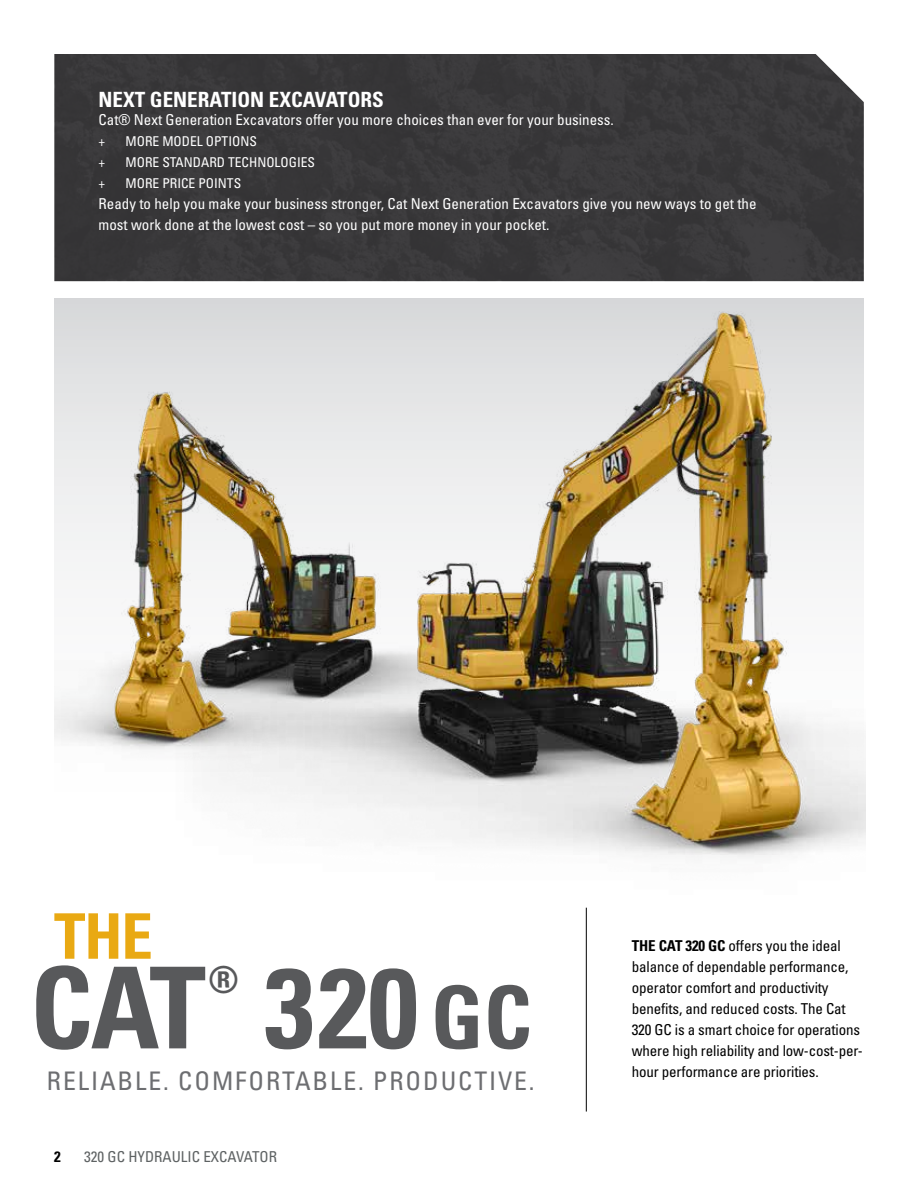
<style>
.page{position:relative;width:918px;height:1188px;background:#fff}
.page>*{position:absolute;margin:0;border:0;box-sizing:border-box;transform-origin:0 0}
.t1{font:700 condensed 113.1px "Univers LT Std";letter-spacing:-.01em;color:#58595b}
.t2{font:700 condensed 62.85px "Univers LT Std";color:#e9a913}
.t3{font:700 condensed 37.2px "Univers LT Std";color:#58595b}
.t4{font:condensed 25.65px "Univers LT Std";letter-spacing:.075em;color:#6d6e71}
.t5{font:700 condensed 21px "Univers LT Std";color:#fff}
.t6{font:condensed 15px/21px "Univers LT Std";color:#fff}
.t7{font:condensed 15px/21px "Univers LT Std";letter-spacing:-.01em;color:#000}
.t8{font:condensed 15px "Univers LT Std";color:#5e6263}
.t9{font:700 condensed 15px "Univers LT Std";color:#000}
.t10{font:condensed 13.5px "Univers LT Std";color:#fff}
.s1{font-size:86.7px}
.s2{font-weight:700}
</style>
<div class="page">
<div style="left:54px;top:54px;width:810px;height:227px;background:#39383a"></div>
<hr style="left:586px;top:908px;width:1px;height:204px;background:#000">
<img style="left:54px;top:298px;width:811px;height:560px">
<h3 class="t5" style="left:99px;top:86px;width:287px">NEXT GENERATION EXCAVATORS</h3>
<p class="t6" style="left:99px;top:109px;width:517px">Cat® Next Generation Excavators offer you more choices than ever for your business.</p>
<p class="t10" style="left:99px;top:132px;width:8px">+</p>
<p class="t10" style="left:126px;top:132px;width:133px">MORE MODEL OPTIONS</p>
<p class="t10" style="left:99px;top:153px;width:8px">+</p>
<p class="t10" style="left:126px;top:153px;width:191px">MORE STANDARD TECHNOLOGIES</p>
<p class="t10" style="left:99px;top:174px;width:8px">+</p>
<p class="t10" style="left:126px;top:174px;width:117px">MORE PRICE POINTS</p>
<p class="t6" style="left:99px;top:193px;width:659px">Ready to help you make your business stronger, Cat Next Generation Excavators give you new ways to get the most work done at the lowest cost – so you put more money in your pocket.</p>
<h2 class="t2" style="left:54px;top:898px;width:100px">THE</h2>
<h1 class="t1" style="left:30px;top:939px;width:178px">CAT</h1>
<h3 class="t3" style="left:208px;top:957px;width:32px">®</h3>
<h1 class="t1" style="left:264px;top:939px;width:269px">320<span class="s1">GC</span></h1>
<h3 class="t4" style="left:47px;top:1065px;width:489px">RELIABLE. COMFORTABLE. PRODUCTIVE.</h3>
<p class="t9" style="left:54px;top:1147px;width:8px">2</p>
<p class="t8" style="left:84px;top:1147px;width:194px">320 GC HYDRAULIC EXCAVATOR</p>
<p class="t7" style="left:632px;top:935px;width:233px"><span class="s2">THE CAT 320 GC</span> offers you the ideal balance of dependable performance, operator comfort and productivity benefits, and reduced costs. The Cat 320 GC is a smart choice for operations where high reliability and low-cost-per-</p>
<p class="t7" style="left:632px;top:1061px;width:188px">hour performance are priorities.</p>
</div>
